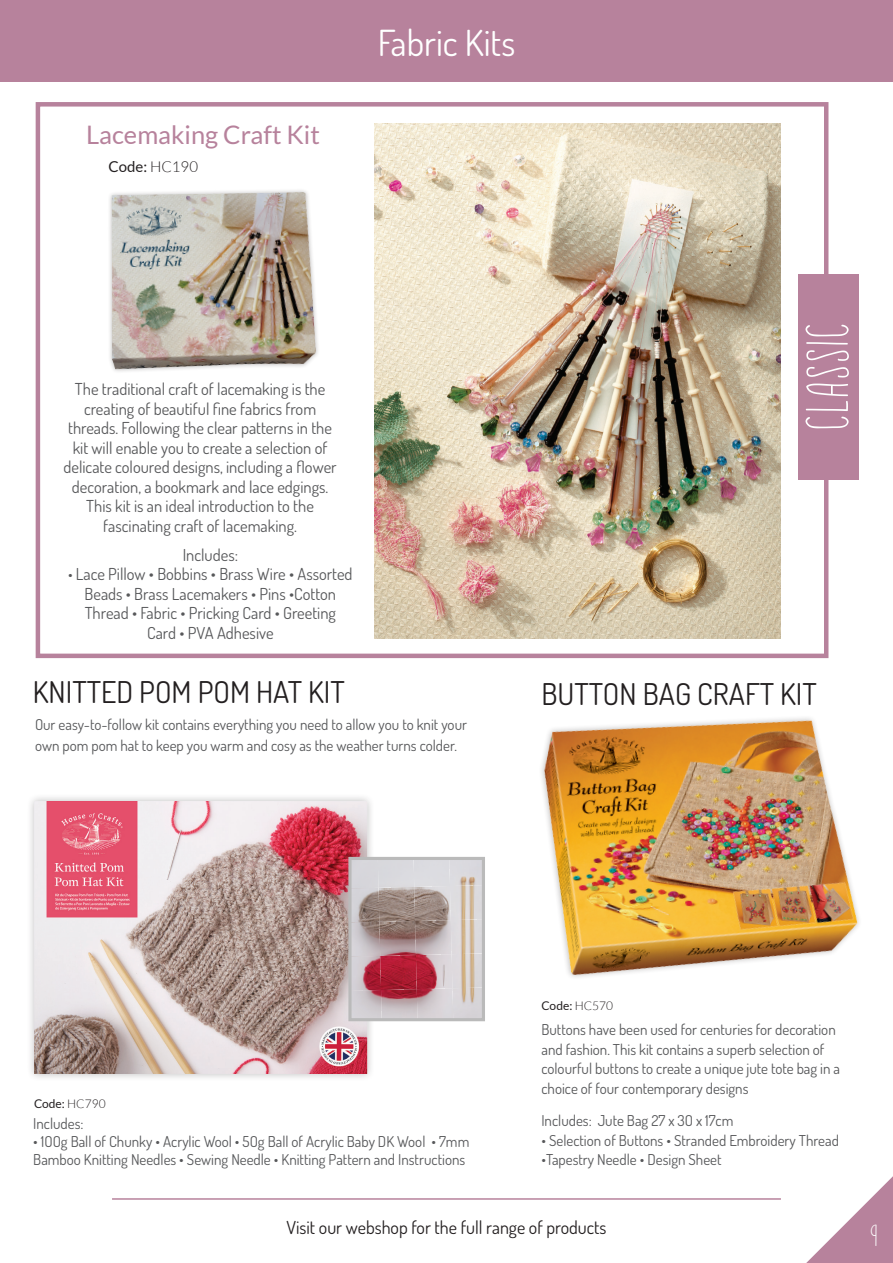
<style>
.page{position:relative;width:893px;height:1263px;background:#fff}
.page>*{position:absolute;margin:0;border:0;box-sizing:border-box;transform-origin:0 0}
.t1{font:500 54px "Quick Rest";letter-spacing:.05em;color:#fff}
.t2{font:36px "Dosis";color:#fff}
.t3{font:30px "Dosis";color:#231f20}
.t4{font:500 27.9px "Quick Rest";color:#fff}
.t5{font:25.5px "Lato";color:#b7829c}
.t6{font:18px "Dosis";color:#231f20}
.Paragraph_Style_1{font:16.5px/19.5px "Dosis";color:#57585a;text-align:center}
.Paragraph_Style_1-2{font:15px/19.5px "Dosis";color:#57585a}
.t7{font:15px "Lato";color:#231f20}
.t8{font:12px "Lato";color:#231f20}
.s1{font-weight:300}
.s2{font-size:15px}
</style>
<div class="page">
<div style="left:0;top:0;width:893px;height:82px;background:#b7829c"></div>
<svg style="left:806px;top:1176px;width:87px;height:87px"></svg>
<hr style="left:112px;top:1198px;width:669px;height:2px;background:#b7829c">
<img style="left:541px;top:718px;width:318px;height:260px">
<div style="left:107px;top:188px;width:213px;height:186px;background:#231f20;opacity:.3"></div>
<img style="left:112px;top:192px;width:205px;height:178px">
<div style="left:26px;top:793px;width:349px;height:289px;background:#231f20;opacity:.3"></div>
<img style="left:34px;top:801px;width:333px;height:273px">
<img style="left:418px;top:989px;width:63px;height:28px">
<img style="left:352px;top:989px;width:66px;height:28px">
<img style="left:417px;top:955px;width:64px;height:34px">
<img style="left:352px;top:955px;width:65px;height:36px">
<img style="left:416px;top:921px;width:65px;height:34px">
<img style="left:352px;top:921px;width:64px;height:36px">
<img style="left:415px;top:888px;width:66px;height:33px">
<img style="left:352px;top:888px;width:63px;height:35px">
<div style="left:352px;top:861px;width:129px;height:27px;background:#dad9de"></div>
<div style="left:348px;top:857px;width:137px;height:164px;border:3px solid #bababa"></div>
<img style="left:374px;top:124px;width:407px;height:515px">
<div style="left:36px;top:102px;width:792px;height:556px;border:4px solid #b7829c"></div>
<div style="left:798px;top:274px;width:61px;height:206px;background:#b7829c"></div>
<p class="t5" style="left:86px;top:121px;width:235px">Lacemaking Craft Kit</p>
<p class="t7" style="left:109px;top:158px;width:91px">Code: <span class="s1">HC190</span></p>
<p class="t2" style="left:378px;top:19px;width:139px">Fabric Kits</p>
<p class="Paragraph_Style_1" style="left:63px;top:379px;width:275px">The traditional craft of lacemaking is the creating of beautiful fine fabrics from threads. Following the clear patterns in the kit will enable you to create a selection of delicate coloured designs, including a flower decoration, a bookmark and lace edgings.<br>This kit is an ideal introduction to the fascinating craft of lacemaking.</p>
<p class="Paragraph_Style_1" style="left:183px;top:544px;width:57px">Includes:</p>
<p class="Paragraph_Style_1" style="left:68px;top:564px;width:286px"><span class="s2">•</span> Lace Pillow • Bobbins • Brass Wire • Assorted</p>
<p class="Paragraph_Style_1" style="left:85px;top:583px;width:253px">Beads • Brass Lacemakers • Pins •Cotton</p>
<p class="Paragraph_Style_1" style="left:85px;top:603px;width:253px">Thread • Fabric • Pricking Card • Greeting</p>
<p class="Paragraph_Style_1" style="left:147px;top:622px;width:128px">Card • PVA Adhesive</p>
<p class="t3" style="left:33px;top:672px;width:313px">KNITTED POM POM HAT KIT</p>
<p class="Paragraph_Style_1-2" style="left:35px;top:713px;width:434px;line-height:21.6px">Our easy-to-follow kit contains everything you need to allow you to knit your own pom pom hat to keep you warm and cosy as the weather turns colder.</p>
<p class="t1" style="left:795px;top:430px;width:108px;rotate:-90deg">CLASSIC</p>
<p class="t3" style="left:541px;top:674px;width:277px">BUTTON BAG CRAFT KIT</p>
<p class="t8" style="left:34px;top:1096px;width:73px">Code: <span class="s1">HC790</span></p>
<p class="Paragraph_Style_1-2" style="left:33px;top:1113px;width:52px">Includes:</p>
<p class="Paragraph_Style_1-2" style="left:33px;top:1132px;width:438px;line-height:18px">• 1OOg Ball of Chunky • Acrylic Wool • 5Og Ball of Acrylic Baby DK Wool • 7mm<br>Bamboo Knitting Needles • Sewing Needle • Knitting Pattern and Instructions</p>
<p class="t8" style="left:541px;top:999px;width:73px">Code: <span class="s1">HC570</span></p>
<p class="Paragraph_Style_1-2" style="left:541px;top:1020px;width:300px">Buttons have been used for centuries for decoration and fashion. This kit contains a superb selection of colourful buttons to create a unique jute tote bag in a choice of four contemporary designs</p>
<p class="Paragraph_Style_1-2" style="left:541px;top:1111px;width:194px">Includes: Jute Bag 27 x 3O x 17cm</p>
<p class="Paragraph_Style_1-2" style="left:541px;top:1130px;width:299px">• Selection of Buttons • Stranded Embroidery Thread</p>
<p class="Paragraph_Style_1-2" style="left:541px;top:1150px;width:182px">•Tapestry Needle • Design Sheet</p>
<p class="t6" style="left:286px;top:1216px;width:321px">Visit our webshop for the full range of products</p>
<h3 class="t4" style="left:871px;top:1219px;width:8px">9</h3>
</div>
